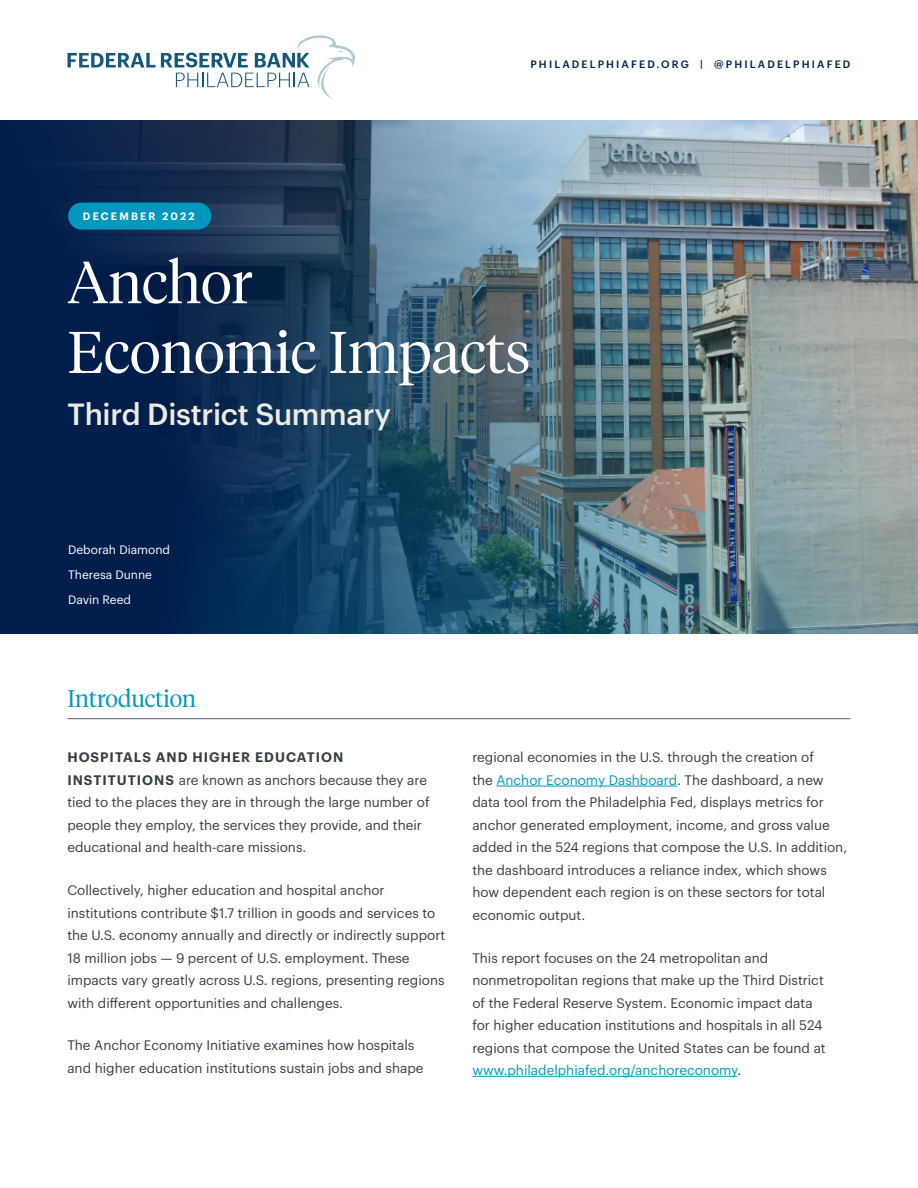
<style>
.page{position:relative;width:918px;height:1188px;background:#fff}
.page>*{position:absolute;margin:0;border:0;box-sizing:border-box;transform-origin:0 0}
.H1_-_Tiempos_Light_3{font:300 58.5px "Tiempos Headline";color:#fff}
.H4_-_Graphik_Medium{font:500 30px "Graphik";letter-spacing:-.01em;color:#edebe0}
.H8_-_Tiempos_Light_1{font:300 24px "Tiempos Headline";color:#0099bd}
.Para_1_-_Graphik_Reg{font:13.5px/22.5px "Graphik";color:#323e48}
.Author_-_Graphik_Reg{font:12px "Graphik";color:#fff}
.Bank_URL___Social{font:500 10.5px "Graphik";letter-spacing:.205em;color:#011e4d}
.Pill_-_Graphik_Semib{font:600 10.5px "Graphik";letter-spacing:.205em;color:#fff}
.s1{font-weight:600}
.s2{color:#0099bd}
</style>
<div class="page">
<img style="left:0;top:121px;width:918px;height:512px">
<svg style="left:68px;top:35px;width:287px;height:64px"></svg>
<div style="left:68px;top:203px;width:143px;height:27px;background:#0099bd;border-radius:14px"></div>
<hr style="left:68px;top:718px;width:782px;height:1px;background:#556074">
<hr style="left:496px;top:786px;width:181px;height:1px;background:#0099bd">
<hr style="left:472px;top:1076px;width:265px;height:1px;background:#0099bd">
<p class="Bank_URL___Social" style="left:530px;top:56px;width:322px">PHILADELPHIAFED.ORG | @PHILADELPHIAFED</p>
<p class="Pill_-_Graphik_Semib" style="left:83px;top:209px;width:113px">DECEMBER 2022</p>
<p class="H1_-_Tiempos_Light_3" style="left:68px;top:243px;width:187px">Anchor</p>
<p class="H1_-_Tiempos_Light_3" style="left:68px;top:313px;width:465px">Economic Impacts</p>
<p class="H4_-_Graphik_Medium" style="left:68px;top:391px;width:325px">Third District Summary</p>
<p class="Author_-_Graphik_Reg" style="left:68px;top:541px;width:103px">Deborah Diamond</p>
<p class="Author_-_Graphik_Reg" style="left:68px;top:566px;width:86px">Theresa Dunne</p>
<p class="Author_-_Graphik_Reg" style="left:68px;top:590px;width:64px">Davin Reed</p>
<p class="H8_-_Tiempos_Light_1" style="left:68px;top:682px;width:130px">Introduction</p>
<p class="Para_1_-_Graphik_Reg" style="left:67px;top:745px;width:364px"><span class="s1">HOSPITALS AND HIGHER EDUCATION INSTITUTIONS</span> are known as anchors because they are tied to the places they are in through the large number of people they employ, the services they provide, and their educational and health-care missions.</p>
<p class="Para_1_-_Graphik_Reg" style="left:67px;top:878px;width:379px">Collectively, higher education and hospital anchor institutions contribute $1.7 trillion in goods and services to the U.S. economy annually and directly or indirectly support 18 million jobs — 9 percent of U.S. employment. These impacts vary greatly across U.S. regions, presenting regions with different opportunities and challenges.</p>
<p class="Para_1_-_Graphik_Reg" style="left:67px;top:1033px;width:358px">The Anchor Economy Initiative examines how hospitals and higher education institutions sustain jobs and shape</p>
<p class="Para_1_-_Graphik_Reg" style="left:472px;top:745px;width:376px">regional economies in the U.S. through the creation of<br>the <span class="s2">Anchor Economy Dashboard</span>. The dashboard, a new data tool from the Philadelphia Fed, displays metrics for anchor generated employment, income, and gross value added in the 524 regions that compose the U.S. In addition, the dashboard introduces a reliance index, which shows how dependent each region is on these sectors for total economic output.</p>
<p class="Para_1_-_Graphik_Reg" style="left:472px;top:945px;width:355px">This report focuses on the 24 metropolitan and nonmetropolitan regions that make up the Third District of the Federal Reserve System. Economic impact data for higher education institutions and hospitals in all 524 regions that compose the United States can be found at <span class="s2">www.philadelphiafed.org/anchoreconomy</span>.</p>
</div>
